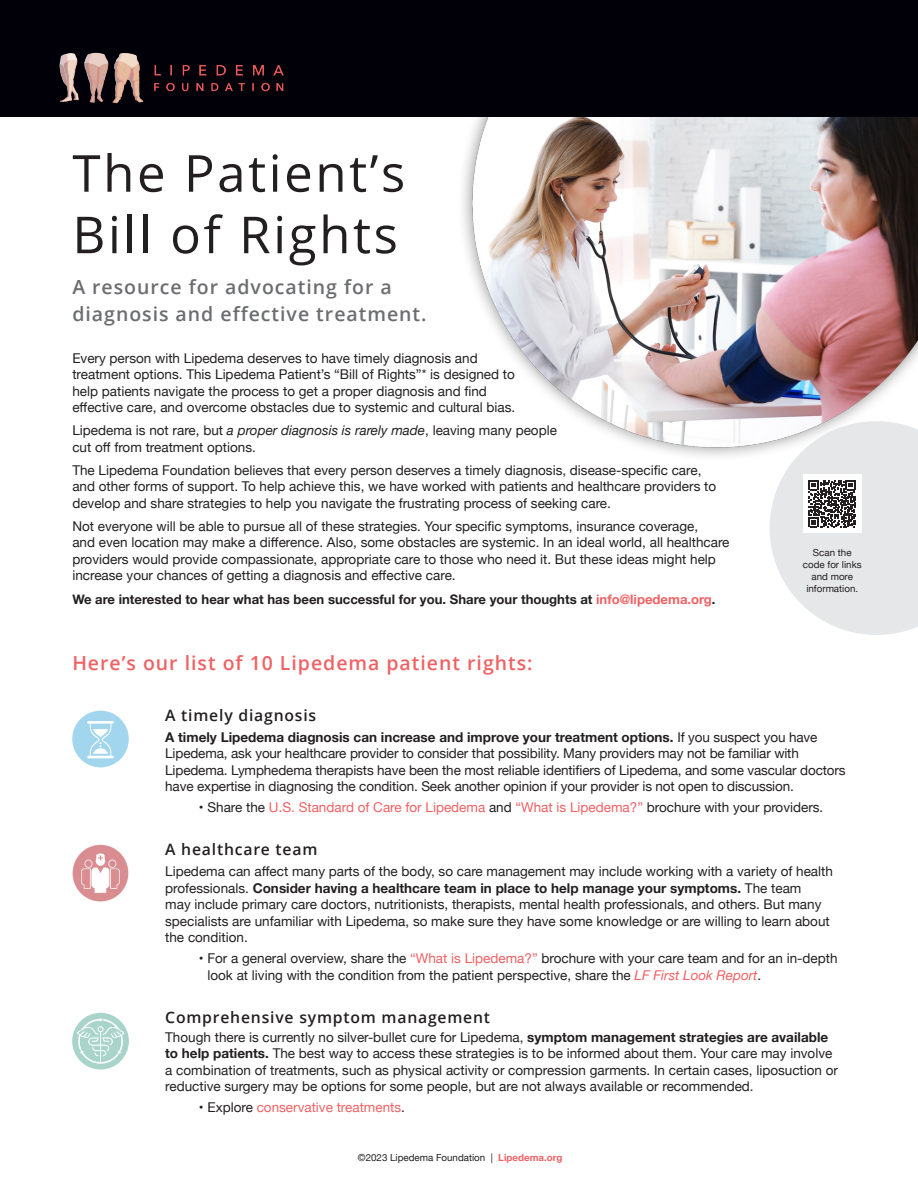
<style>
.page{position:relative;width:918px;height:1188px;background:#fff}
.page>*{position:absolute;margin:0;border:0;box-sizing:border-box;transform-origin:0 0}
.t1{font:51px/61.5px "Open Sans";letter-spacing:.05em;color:#231f20}
.t2{font:600 19.5px/27px "Open Sans";letter-spacing:.05em;color:#6c6d70}
.t3{font:600 19.5px "Open Sans";letter-spacing:.05em;color:#f16163}
.t4{font:600 15.75px "Open Sans";letter-spacing:.05em;color:#231f20}
.t5{font:13.5px/16.5px "Helvetica Neue";color:#231f20}
.t6{font:13.5px "Helvetica Neue";color:#f16163}
.t7{font:700 13.2px "Helvetica Neue";color:#231f20}
.t8{font:9.75px/12px "Helvetica Neue";color:#231f20;text-align:center}
.s1{font-style:italic}
.s2{color:#f16163}
.s3{font-weight:700}
.s4{color:#231f20}
.s5{font-style:italic;color:#f16163}
.s6{font-weight:700;color:#f16163}
</style>
<div class="page">
<img style="left:463px;top:117px;width:455px;height:336px">
<div style="left:0;top:0;width:918px;height:117px;background:#010008"></div>
<img style="left:59px;top:52px;width:225px;height:52px">
<div style="left:72px;top:711px;width:57px;height:56px;background:#a2d6ef;border-radius:50%"></div>
<svg style="left:87px;top:721px;width:27px;height:37px"></svg>
<img style="left:72px;top:844px;width:57px;height:57px">
<div style="left:72px;top:1013px;width:57px;height:57px;background:#a8d4c9;border-radius:50%"></div>
<svg style="left:77px;top:1018px;width:47px;height:46px"></svg>
<hr style="left:100px;top:1031px;width:1px;height:32px;background:#fff">
<svg style="left:770px;top:421px;width:148px;height:214px"></svg>
<p class="t1" style="left:72px;top:141px;width:334px">The Patient’s<br>Bill of Rights</p>
<p class="t2" style="left:72px;top:273px;width:356px">A resource for advocating for a diagnosis and effective treatment.</p>
<p class="t5" style="left:72px;top:350px;width:444px">Every person with Lipedema deserves to have timely diagnosis and treatment options. This Lipedema Patient’s “Bill of Rights”* is designed to help patients navigate the process to get a proper diagnosis and find effective care, and overcome obstacles due to systemic and cultural bias.</p>
<p class="t5" style="left:72px;top:423px;width:486px">Lipedema is not rare, but <span class="s1">a proper diagnosis is rarely made</span>, leaving many people cut off from treatment options.</p>
<p class="t5" style="left:72px;top:462px;width:645px">The Lipedema Foundation believes that every person deserves a timely diagnosis, disease-specific care, and other forms of support. To help achieve this, we have worked with patients and healthcare providers to develop and share strategies to help you navigate the frustrating process of seeking care.</p>
<p class="t5" style="left:72px;top:518px;width:659px">Not everyone will be able to pursue all of these strategies. Your specific symptoms, insurance coverage,<br>and even location may make a difference. Also, some obstacles are systemic. In an ideal world, all healthcare providers would provide compassionate, appropriate care to those who need it. But these ideas might help increase your chances of getting a diagnosis and effective care.</p>
<p class="t7" style="left:72px;top:589px;width:645px">We are interested to hear what has been successful for you. Share your thoughts at <span class="s2">info@lipedema.org</span>.</p>
<p class="t3" style="left:72px;top:650px;width:462px">Here’s our list of 10 Lipedema patient rights:</p>
<p class="t8" style="left:803px;top:547px;width:60px">Scan the code for links and more information.</p>
<p class="t4" style="left:165px;top:704px;width:152px">A timely diagnosis</p>
<p class="t5" style="left:165px;top:729px;width:682px"><span class="s3">A timely Lipedema diagnosis can increase and improve your treatment options.</span> If you suspect you have Lipedema, ask your healthcare provider to consider that possibility. Many providers may not be familiar with Lipedema. Lymphedema therapists have been the most reliable identifiers of Lipedema, and some vascular doctors have expertise in diagnosing the condition. Seek another opinion if your provider is not open to discussion.</p>
<p class="t6" style="left:199px;top:797px;width:626px"><span class="s4">• Share the</span> U.S. Standard of Care for Lipedema <span class="s4">and</span> “What is Lipedema?” <span class="s4">brochure with your providers.</span></p>
<p class="t4" style="left:165px;top:839px;width:154px">A healthcare team</p>
<p class="t5" style="left:165px;top:864px;width:669px">Lipedema can affect many parts of the body, so care management may include working with a variety of health professionals. <span class="s3">Consider having a healthcare team in place to help manage your symptoms.</span> The team<br>may include primary care doctors, nutritionists, therapists, mental health professionals, and others. But many specialists are unfamiliar with Lipedema, so make sure they have some knowledge or are willing to learn about the condition.</p>
<p class="t5" style="left:207px;top:951px;width:632px;text-indent:-8px">• For a general overview, share the <span class="s2">“What is Lipedema?”</span> brochure with your care team and for an in-depth look at living with the condition from the patient perspective, share the <span class="s5">LF First Look Report</span>.</p>
<p class="t4" style="left:165px;top:1007px;width:326px">Comprehensive symptom management</p>
<p class="t5" style="left:165px;top:1029px;width:674px">Though there is currently no silver-bullet cure for Lipedema, <span class="s3">symptom management strategies are available to help patients.</span> The best way to access these strategies is to be informed about them. Your care may involve a combination of treatments, such as physical activity or compression garments. In certain cases, liposuction or reductive surgery may be options for some people, but are not always available or recommended.</p>
<p class="t6" style="left:199px;top:1098px;width:208px"><span class="s4">• Explore</span> conservative treatments<span class="s4">.</span></p>
<p class="t8" style="left:358px;top:1152px;width:206px">©2023 Lipedema Foundation | <span class="s6">Lipedema.org</span></p>
</div>
